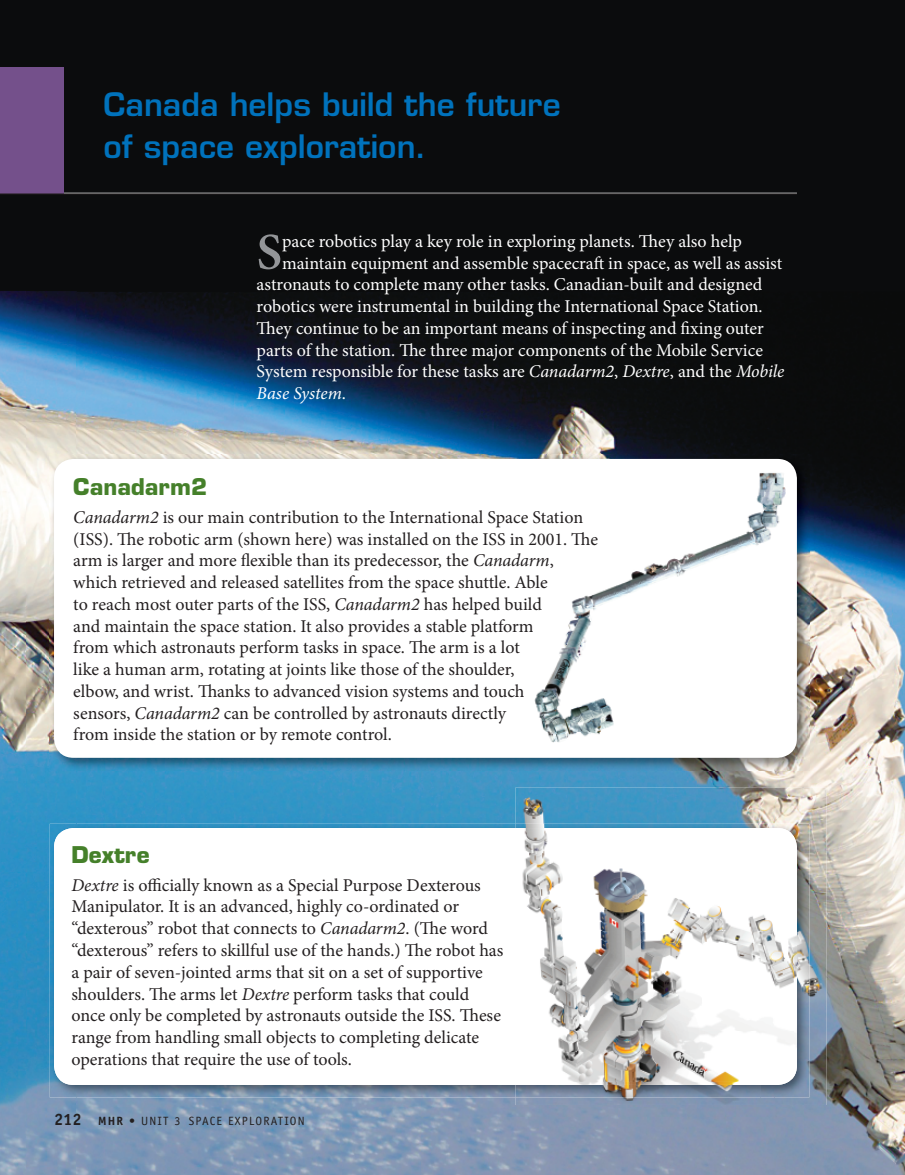
<style>
.page{position:relative;width:905px;height:1175px;background:#fff}
.page>*{position:absolute;margin:0;border:0;box-sizing:border-box;transform-origin:0 0}
.t1{font:600 51.45px "Minion Pro";color:#939598}
.t2{font:600 31.5px/42px "Eurostile";color:#0072bc}
.t3{font:700 22.5px "Eurostile";color:#45802a}
.t4{font:18px/21.8px "Minion Pro";color:#231f20}
.t5{font:18px "Minion Pro";color:#fff}
.t6{font:italic 18px "Minion Pro";color:#fff}
.t7{font:12px "Officina Sans";letter-spacing:.1em;color:#231f20}
.s1{font-style:italic}
.s2{font-style:normal}
.s3{font-weight:700;font-size:16.5px}
.s4{font-weight:700}
</style>
<div class="page">
<div style="left:77px;top:0;width:827px;height:293px;background:#0b0c0d"></div>
<div style="left:0;top:0;width:77px;height:79px;background:#0b0c0d"></div>
<img style="left:25px;top:79px;width:52px;height:1095px">
<img style="left:0;top:195px;width:25px;height:979px">
<img style="left:285px;top:293px;width:619px;height:214px">
<img style="left:76px;top:293px;width:209px;height:161px">
<img style="left:803px;top:507px;width:101px;height:667px">
<img style="left:76px;top:770px;width:727px;height:53px">
<img style="left:76px;top:1097px;width:727px;height:77px">
<hr style="left:0;top:193px;width:796px;height:1px;background:#fff">
<div style="left:0;top:68px;width:63px;height:126px;background:#74508b"></div>
<img style="left:50px;top:454px;width:759px;height:316px">
<div style="left:56px;top:460px;width:739px;height:296px;background:#fff;border-radius:18px"></div>
<div style="left:54px;top:459px;width:742px;height:299px;border:3px solid #fff;border-radius:18px"></div>
<img style="left:50px;top:823px;width:465px;height:274px">
<svg style="left:54px;top:828px;width:461px;height:257px"></svg>
<hr style="left:0;top:194px;width:796px;height:1px;background:#231f20">
<img style="left:534px;top:472px;width:252px;height:271px">
<img style="left:515px;top:787px;width:311px;height:53px">
<img style="left:774px;top:840px;width:52px;height:265px">
<img style="left:515px;top:1097px;width:259px;height:8px">
<img style="left:515px;top:823px;width:294px;height:46px">
<img style="left:760px;top:869px;width:49px;height:228px">
<img style="left:515px;top:1084px;width:245px;height:13px">
<img style="left:522px;top:879px;width:227px;height:202px">
<img style="left:515px;top:828px;width:282px;height:51px">
<img style="left:749px;top:879px;width:48px;height:205px">
<img style="left:573px;top:1081px;width:177px;height:3px">
<p class="t2" style="left:104px;top:86px;width:458px">Canada helps build the future of space exploration.</p>
<p class="t1" style="left:256px;top:232px;width:27px">S</p>
<p class="t5" style="left:282px;top:234px;width:461px">pace robotics play a key role in exploring planets. They also help</p>
<p class="t5" style="left:282px;top:256px;width:502px">maintain equipment and assemble spacecraft in space, as well as assist</p>
<p class="t5" style="left:256px;top:277px;width:507px">astronauts to complete many other tasks. Canadian-built and designed</p>
<p class="t5" style="left:256px;top:299px;width:507px">robotics were instrumental in building the International Space Station.</p>
<p class="t5" style="left:256px;top:321px;width:509px">They continue to be an important means of inspecting and fixing outer</p>
<p class="t5" style="left:256px;top:343px;width:508px">parts of the station. The three major components of the Mobile Service</p>
<p class="t5" style="left:256px;top:364px;width:529px">System responsible for these tasks are <span class="s1">Canadarm2</span>, <span class="s1">Dextre</span>, and the <span class="s1">Mobile</span></p>
<p class="t6" style="left:256px;top:386px;width:91px">Base System<span class="s2">.</span></p>
<p class="t3" style="left:73px;top:478px;width:135px">Canadarm2</p>
<p class="t4" style="left:73px;top:507px;width:526px"><span class="s1">Canadarm2</span> is our main contribution to the International Space Station (ISS). The robotic arm (shown here) was installed on the ISS in 2001. The arm is larger and more flexible than its predecessor, the <span class="s1">Canadarm</span>, which retrieved and released satellites from the space shuttle. Able<br>to reach most outer parts of the ISS, <span class="s1">Canadarm2</span> has helped build<br>and maintain the space station. It also provides a stable platform<br>from which astronauts perform tasks in space. The arm is a lot<br>like a human arm, rotating at joints like those of the shoulder,<br>elbow, and wrist. Thanks to advanced vision systems and touch<br>sensors, <span class="s1">Canadarm2</span> can be controlled by astronauts directly<br>from inside the station or by remote control.</p>
<p class="t3" style="left:71px;top:846px;width:80px">Dextre</p>
<p class="t4" style="left:71px;top:875px;width:433px"><span class="s1">Dextre</span> is officially known as a Special Purpose Dexterous Manipulator. It is an advanced, highly co-ordinated or “dexterous” robot that connects to <span class="s1">Canadarm2</span>. (The word “dexterous” refers to skillful use of the hands.) The robot has a pair of seven-jointed arms that sit on a set of supportive shoulders. The arms let <span class="s1">Dextre</span> perform tasks that could once only be completed by astronauts outside the ISS. These range from handling small objects to completing delicate operations that require the use of tools.</p>
<p class="t7" style="left:54px;top:1116px;width:252px"><span class="s3">212</span> <span class="s4">MHR •</span> UNIT 3 SPACE EXPLORATION</p>
</div>
